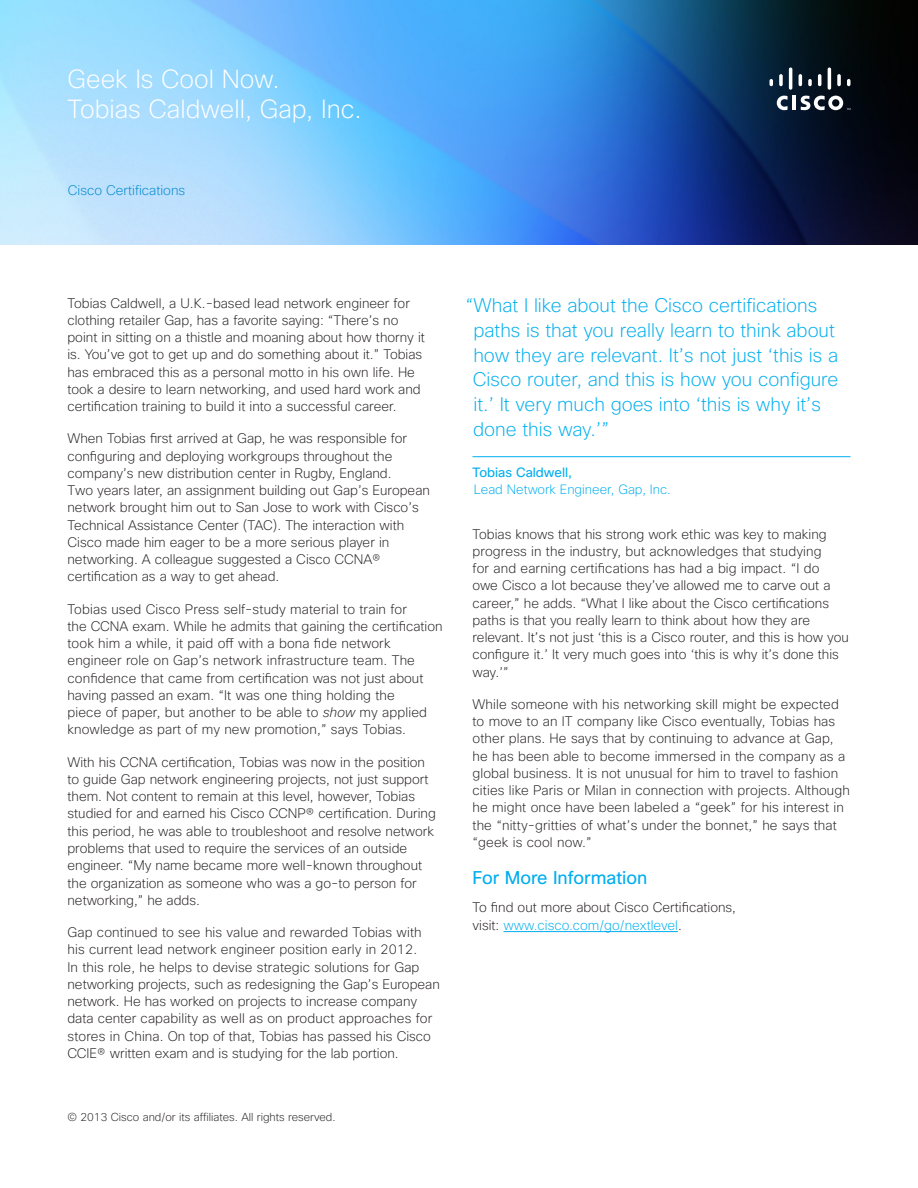
<style>
.page{position:relative;width:918px;height:1188px;background:#fff}
.page>*{position:absolute;margin:0;border:0;box-sizing:border-box;transform-origin:0 0}
.t1{font:200 25.5px/30px "Cisco Sans";color:#fff}
.t2{font:200 19.2px/24.8px "Cisco Sans";color:#00aeef}
.t3{font:18px "Cisco Sans";color:#00aeef}
.t4{font:200 13.5px/17.2px "Cisco Sans";color:#231f20}
.t5{font:200 13.5px "Cisco Sans";color:#0087cc}
.t6{font:200 13.2px "Cisco Sans";color:#00aeef}
.t7{font:13.2px "Cisco Sans";color:#00aeef}
.t8{font:200 11.25px "Cisco Sans";color:#231f20}
.s1{font-style:italic}
.s2{color:#00aeef}
</style>
<div class="page">
<img style="left:0;top:0;width:918px;height:244px">
<hr style="left:792px;top:96px;width:4px;height:14px;background:#fff">
<svg style="left:777px;top:96px;width:11px;height:14px"></svg>
<svg style="left:770px;top:79px;width:3px;height:7px"></svg>
<svg style="left:779px;top:74px;width:4px;height:12px"></svg>
<hr style="left:789px;top:68px;width:3px;height:22px;background:#fff;border-radius:2px">
<svg style="left:799px;top:74px;width:3px;height:12px"></svg>
<svg style="left:808px;top:79px;width:4px;height:7px"></svg>
<svg style="left:818px;top:74px;width:3px;height:12px"></svg>
<hr style="left:828px;top:68px;width:3px;height:22px;background:#fff;border-radius:2px">
<svg style="left:837px;top:74px;width:4px;height:12px"></svg>
<svg style="left:847px;top:79px;width:3px;height:7px"></svg>
<svg style="left:801px;top:96px;width:49px;height:14px"></svg>
<hr style="left:504px;top:931px;width:174px;height:1px;background:#00aeef">
<hr style="left:472px;top:456px;width:378px;height:1px;background:#00aeef">
<h1 class="t1" style="left:68px;top:64px;width:296px">Geek Is Cool Now.<br>Tobias Caldwell, Gap, Inc.</h1>
<p class="t5" style="left:68px;top:182px;width:119px">Cisco Certifications</p>
<p class="t4" style="left:68px;top:294px;width:359px">Tobias Caldwell, a U.K.-based lead network engineer for clothing retailer Gap, has a favorite saying: “There’s no point in sitting on a thistle and moaning about how thorny it is. You’ve got to get up and do something about it.” Tobias has embraced this as a personal motto in his own life. He took a desire to learn networking, and used hard work and certification training to build it into a successful career.</p>
<p class="t4" style="left:68px;top:430px;width:364px">When Tobias first arrived at Gap, he was responsible for configuring and deploying workgroups throughout the company’s new distribution center in Rugby, England.<br>Two years later, an assignment building out Gap’s European network brought him out to San Jose to work with Cisco’s Technical Assistance Center (TAC). The interaction with Cisco made him eager to be a more serious player in networking. A colleague suggested a Cisco CCNA® certification as a way to get ahead.</p>
<p class="t4" style="left:68px;top:600px;width:377px">Tobias used Cisco Press self-study material to train for<br>the CCNA exam. While he admits that gaining the certification took him a while, it paid off with a bona fide network engineer role on Gap’s network infrastructure team. The confidence that came from certification was not just about having passed an exam. “It was one thing holding the<br>piece of paper, but another to be able to <span class="s1">show</span> my applied knowledge as part of my new promotion,” says Tobias.</p>
<p class="t4" style="left:68px;top:753px;width:370px">With his CCNA certification, Tobias was now in the position to guide Gap network engineering projects, not just support them. Not content to remain at this level, however, Tobias studied for and earned his Cisco CCNP® certification. During this period, he was able to troubleshoot and resolve network problems that used to require the services of an outside engineer. “My name became more well-known throughout the organization as someone who was a go-to person for networking,” he adds.</p>
<p class="t4" style="left:68px;top:924px;width:374px">Gap continued to see his value and rewarded Tobias with his current lead network engineer position early in 2012.<br>In this role, he helps to devise strategic solutions for Gap networking projects, such as redesigning the Gap’s European network. He has worked on projects to increase company data center capability as well as on product approaches for stores in China. On top of that, Tobias has passed his Cisco CCIE® written exam and is studying for the lab portion.</p>
<p class="t8" style="left:68px;top:1109px;width:270px">© 2013 Cisco and/or its affiliates. All rights reserved.</p>
<h2 class="t2" style="left:473px;top:293px;width:367px;text-indent:-7px">“What I like about the Cisco certifications paths is that you really learn to think about how they are relevant. It’s not just ‘this is a Cisco router, and this is how you configure it.’ It very much goes into ‘this is why it’s done this way.’”</h2>
<p class="t7" style="left:472px;top:463px;width:101px">Tobias Caldwell,</p>
<p class="t6" style="left:474px;top:481px;width:199px">Lead Network Engineer, Gap, Inc.</p>
<p class="t4" style="left:472px;top:525px;width:378px">Tobias knows that his strong work ethic was key to making progress in the industry, but acknowledges that studying<br>for and earning certifications has had a big impact. “I do<br>owe Cisco a lot because they’ve allowed me to carve out a career,” he adds. “What I like about the Cisco certifications paths is that you really learn to think about how they are relevant. It’s not just ‘this is a Cisco router, and this is how you configure it.’ It very much goes into ‘this is why it’s done this way.’”</p>
<p class="t4" style="left:472px;top:695px;width:379px">While someone with his networking skill might be expected to move to an IT company like Cisco eventually, Tobias has other plans. He says that by continuing to advance at Gap, he has been able to become immersed in the company as a global business. It is not unusual for him to travel to fashion cities like Paris or Milan in connection with projects. Although he might once have been labeled a “geek” for his interest in the “nitty-gritties of what’s under the bonnet,” he says that “geek is cool now.”</p>
<h3 class="t3" style="left:472px;top:867px;width:176px">For More Information</h3>
<p class="t4" style="left:472px;top:898px;width:265px;line-height:18px">To find out more about Cisco Certifications, visit: <span class="s2">www.cisco.com/go/nextlevel</span>.</p>
</div>
